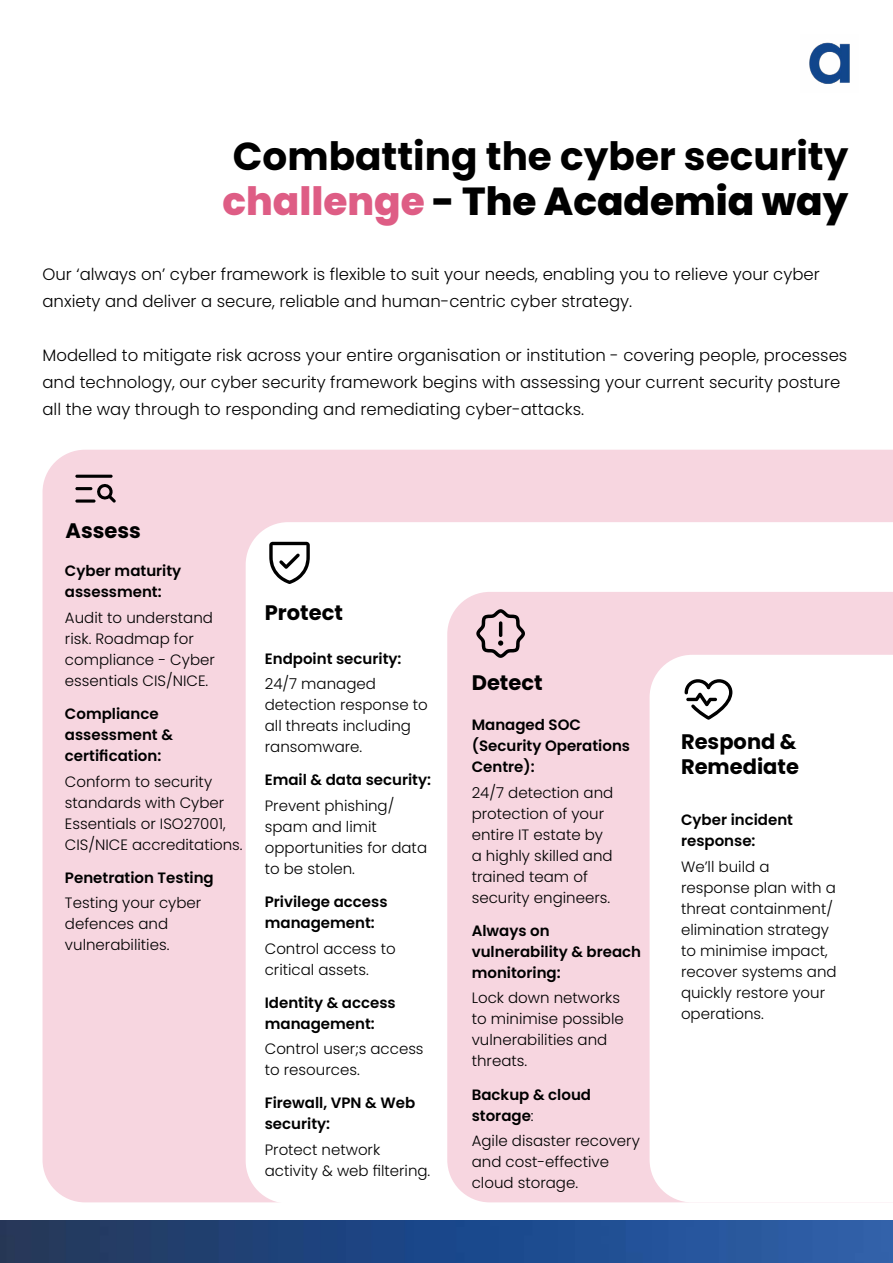
<style>
.page{position:relative;width:893px;height:1263px;background:#fff}
.page>*{position:absolute;margin:0;border:0;box-sizing:border-box;transform-origin:0 0}
.t1{font:700 39px/45px "Poppins";color:#000}
.t2{font:700 21px/25.2px "Poppins";color:#000}
.t3{font:300 16.5px/27px "Poppins";color:#000}
.t4{font:300 15px/21px "Poppins";color:#000}
.t5{font:600 15px/21px "Poppins";color:#000}
.s1{font-weight:800;color:#de5d85}
.s2{font-weight:800}
.s3{font-weight:300}
</style>
<div class="page">
<div style="left:43px;top:450px;width:850px;height:752px;background:#f7d6e0"></div>
<svg style="left:246px;top:522px;width:647px;height:681px"></svg>
<div style="left:447px;top:592px;width:446px;height:610px;background:#f7d6e0"></div>
<svg style="left:650px;top:655px;width:243px;height:547px"></svg>
<svg style="left:75px;top:475px;width:41px;height:28px"></svg>
<svg style="left:269px;top:542px;width:41px;height:42px"></svg>
<svg style="left:476px;top:609px;width:49px;height:49px;background:#bca3aa"></svg>
<svg style="left:685px;top:679px;width:47px;height:41px"></svg>
<img style="left:809px;top:42px;width:41px;height:42px">
<img style="left:0;top:1220px;width:893px;height:43px">
<h1 class="t1" style="left:222px;top:134px;width:627px">Combatting the cyber security <span class="s1">challenge</span> <span class="s2">- The Academia way</span></h1>
<p class="t3" style="left:43px;top:261px;width:779px">Our ‘always on’ cyber framework is flexible to suit your needs, enabling you to relieve your cyber anxiety and deliver a secure, reliable and human-centric cyber strategy.</p>
<p class="t3" style="left:43px;top:342px;width:806px">Modelled to mitigate risk across your entire organisation or institution - covering people, processes and technology, our cyber security framework begins with assessing your current security posture all the way through to responding and remediating cyber-attacks.</p>
<h2 class="t2" style="left:66px;top:518px;width:77px">Assess</h2>
<p class="t5" style="left:65px;top:561px;width:118px">Cyber maturity assessment:</p>
<p class="t4" style="left:65px;top:607px;width:151px">Audit to understand risk. Roadmap for compliance - Cyber essentials CIS/NICE.</p>
<p class="t5" style="left:65px;top:703px;width:110px">Compliance assessment &amp; certification:</p>
<p class="t4" style="left:65px;top:771px;width:179px">Conform to security standards with Cyber<br>Essentials or ISO27001,<br>CIS/NICE accreditations.</p>
<p class="t5" style="left:65px;top:867px;width:150px">Penetration Testing</p>
<p class="t4" style="left:65px;top:893px;width:138px">Testing your cyber defences and vulnerabilities.</p>
<h2 class="t2" style="left:265px;top:600px;width:80px">Protect</h2>
<p class="t5" style="left:265px;top:648px;width:138px">Endpoint security:</p>
<p class="t4" style="left:265px;top:673px;width:165px">24/7 managed detection response to all threats including ransomware.</p>
<p class="t5" style="left:265px;top:769px;width:168px">Email &amp; data security:</p>
<p class="t4" style="left:265px;top:795px;width:164px">Prevent phishing/ spam and limit opportunities for data to be stolen.</p>
<p class="t5" style="left:265px;top:891px;width:124px">Privilege access management:</p>
<p class="t4" style="left:265px;top:938px;width:132px">Control access to critical assets.</p>
<p class="t5" style="left:265px;top:992px;width:133px">Identity &amp; access management:</p>
<p class="t4" style="left:265px;top:1038px;width:160px">Control user;s access to resources.</p>
<p class="t5" style="left:265px;top:1093px;width:152px">Firewall, VPN &amp; Web security:</p>
<p class="t4" style="left:265px;top:1139px;width:167px">Protect network activity &amp; web filtering.</p>
<h2 class="t2" style="left:472px;top:671px;width:72px">Detect</h2>
<p class="t5" style="left:472px;top:714px;width:160px">Managed SOC (Security Operations<br>Centre):</p>
<p class="t4" style="left:472px;top:782px;width:143px">24/7 detection and protection of your entire IT estate by a highly skilled and trained team of security engineers.</p>
<p class="t5" style="left:472px;top:920px;width:171px">Always on vulnerability &amp; breach monitoring:</p>
<p class="t4" style="left:472px;top:988px;width:154px">Lock down networks to minimise possible vulnerabilities and threats.</p>
<p class="t5" style="left:472px;top:1084px;width:121px">Backup &amp; cloud storage<span class="s3">:</span></p>
<p class="t4" style="left:472px;top:1130px;width:170px">Agile disaster recovery and cost-effective cloud storage.</p>
<h2 class="t2" style="left:681px;top:729px;width:119px">Respond &amp;<br>Remediate</h2>
<p class="t5" style="left:681px;top:809px;width:114px">Cyber incident response:</p>
<p class="t4" style="left:681px;top:856px;width:157px">We’ll build a response plan with a threat containment/ elimination strategy to minimise impact, recover systems and quickly restore your operations.</p>
</div>
